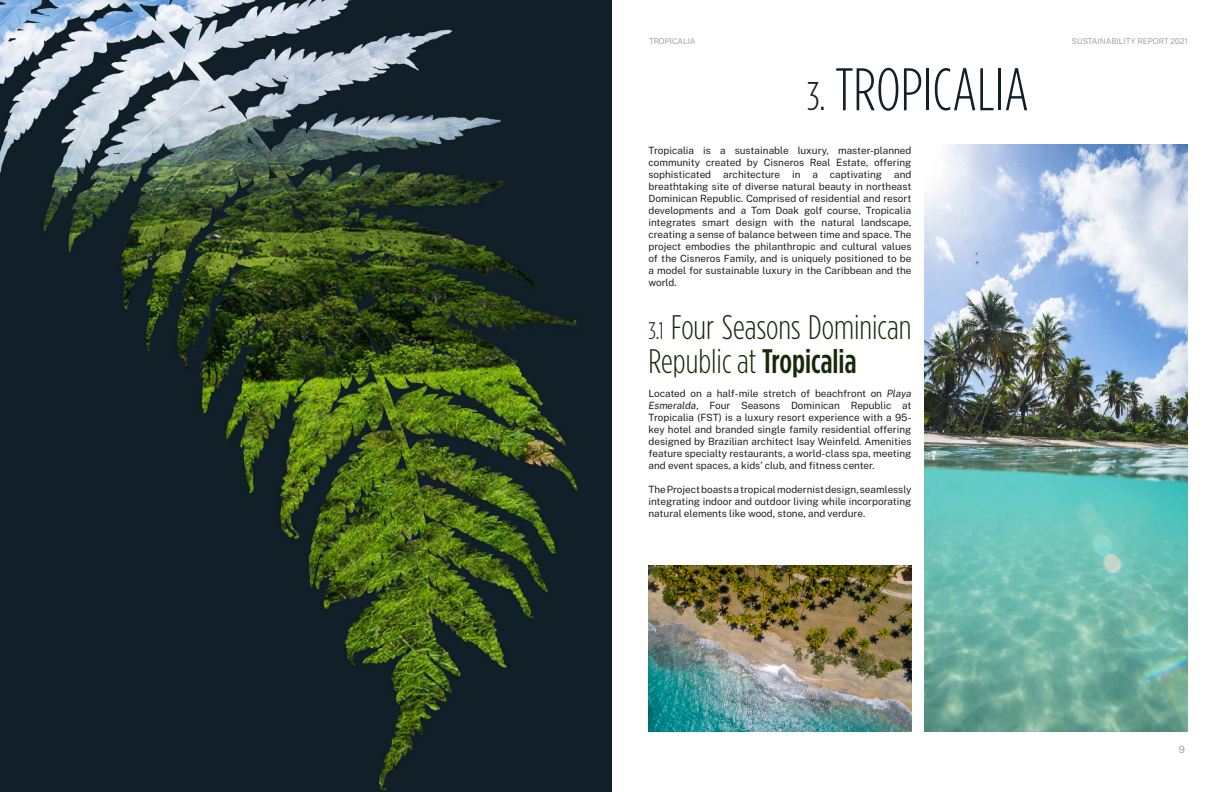
<style>
.page{position:relative;width:1224px;height:792px;background:#fff}
.page>*{position:absolute;margin:0;border:0;box-sizing:border-box;transform-origin:0 0}
.t1{font:300 60px "Gotham Condensed";color:#111f28}
.t2{font:300 34px/34px "Gotham Condensed";color:#162a07}
.t3{font:10px/12px "Public Sans";color:#231f20;text-align:justify}
.t4{font:300 10px "Public Sans";color:#939598}
.t5{font:300 8px "Public Sans";color:#939598}
.s1{font-size:40px}
.s2{font-size:24px}
.s3{font-weight:500}
.s4{font-style:italic}
</style>
<div class="page">
<img style="left:924px;top:144px;width:264px;height:588px">
<img style="left:0;top:0;width:612px;height:792px">
<img style="left:648px;top:566px;width:264px;height:165px">
<p class="t5" style="left:649px;top:35px;width:48px">TROPICALIA</p>
<p class="t1" style="left:807px;top:58px;width:223px"><span class="s1">3.</span> TROPICALIA</p>
<p class="t3" style="left:648px;top:144px;width:265px">Tropicalia is a sustainable luxury, master-planned community created by Cisneros Real Estate, offering sophisticated architecture in a captivating and breathtaking site of diverse natural beauty in northeast Dominican Republic. Comprised of residential and resort developments and a Tom Doak golf course, Tropicalia integrates smart design with the natural landscape, creating a sense of balance between time and space. The project embodies the philanthropic and cultural values of the Cisneros Family, and is uniquely positioned to be a model for sustainable luxury in the Caribbean and the world.</p>
<p class="t2" style="left:648px;top:309px;width:265px"><span class="s2">3.1</span> Four Seasons Dominican<br>Republic at <span class="s3">Tropicalia</span></p>
<p class="t3" style="left:648px;top:386px;width:265px">Located on a half-mile stretch of beachfront on <span class="s4">Playa Esmeralda</span>, Four Seasons Dominican Republic at Tropicalia (FST) is a luxury resort experience with a 95- key hotel and branded single family residential offering designed by Brazilian architect Isay Weinfeld. Amenities feature specialty restaurants, a world-class spa, meeting and event spaces, a kids’ club, and fitness center.</p>
<p class="t3" style="left:648px;top:482px;width:265px">The Project boasts a tropical modernist design, seamlessly integrating indoor and outdoor living while incorporating natural elements like wood, stone, and verdure.</p>
<p class="t5" style="left:1072px;top:35px;width:118px">SUSTAINABILITY REPORT 2021</p>
<p class="t4" style="left:1179px;top:742px;width:8px">9</p>
</div>
